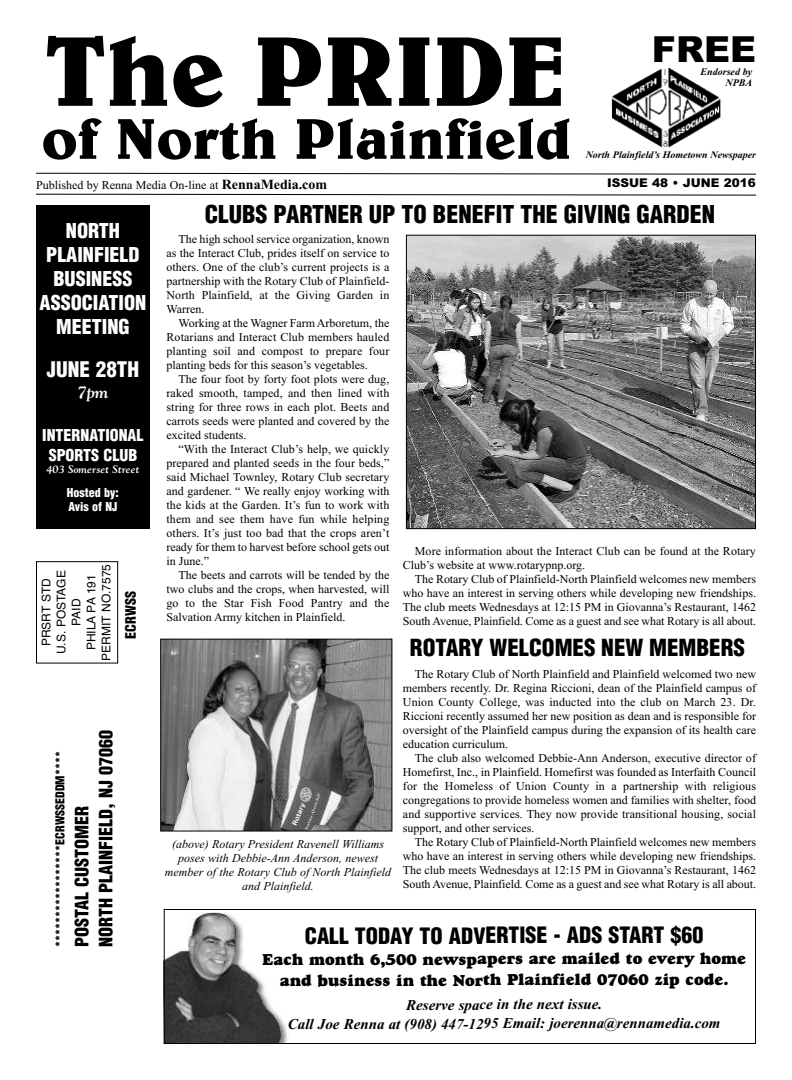
<style>
.page{position:relative;width:792px;height:1080px;background:#fff}
.page>*{position:absolute;margin:0;border:0;box-sizing:border-box;transform-origin:0 0}
.t1{font:700 100px "Belwe";color:#000}
.t2{font:700 58px "Belwe";color:#000}
.t3{font:900 36px "Arial";color:#000}
.t4{font:900 condensed 24px "Helvetica";color:#000}
.t5{font:900 condensed 23px "Helvetica";color:#000}
.t6{font:900 condensed 22px "Helvetica";color:#000}
.t7{font:900 condensed 21px "Helvetica";color:#fff}
.t8{font:900 condensed 20px/24px "Helvetica";color:#fff;text-align:center}
.t9{font:900 condensed 18px/24px "Helvetica";color:#000}
.t10{font:italic 700 17px "Goudy";color:#fff}
.t11{font:16px/21px "Goudy Heavyface";color:#000;text-align:center}
.t12{font:900 condensed 16px/20px "Helvetica";color:#fff;text-align:center}
.t13{font:italic 700 15px/19px "Times New Roman";color:#000;text-align:center}
.t14{font:900 condensed 14px "Helvetica";color:#000}
.t15{font:12px/14px "Times New Roman";color:#000;text-align:justify}
.t16{font:italic 12px/14px "Times New Roman";color:#000;text-align:center}
.t17{font:12px/15px "Helvetica";color:#000;text-align:center}
.t18{font:900 condensed 12px "Helvetica";color:#000}
.t19{font:900 condensed 12px/14px "Helvetica";color:#fff}
.t20{font:900 12px "Arial";color:#000}
.t21{font:italic 700 11px "Goudy";color:#fff}
.t22{font:italic 700 10px/11px "Times New Roman";color:#000;text-align:right}
.s1{font-weight:700;font-size:14px}
</style>
<div class="page">
<svg style="left:36px;top:172px;width:720px;height:3px"></svg>
<svg style="left:36px;top:193px;width:720px;height:3px"></svg>
<img style="left:611px;top:67px;width:110px;height:81px">
<div style="left:36px;top:561px;width:82px;height:103px;border:1px solid #000"></div>
<img style="left:166px;top:913px;width:122px;height:129px">
<div style="left:164px;top:909px;width:592px;height:135px;border:1px solid #000"></div>
<div style="left:36px;top:205px;width:114px;height:324px;background:#000"></div>
<img style="left:408px;top:237px;width:346px;height:290px">
<div style="left:406px;top:235px;width:350px;height:294px;border:1px solid #000"></div>
<img style="left:162px;top:641px;width:228px;height:189px">
<div style="left:160px;top:639px;width:232px;height:193px;border:1px solid #000"></div>
<h1 class="t1" style="left:45px;top:37px;width:524px">The PRIDE</h1>
<h2 class="t2" style="left:41px;top:119px;width:531px">of North Plainfield</h2>
<h3 class="t3" style="left:652px;top:28px;width:106px">FREE</h3>
<p class="t22" style="left:701px;top:66px;width:53px">Endorsed by<br>NPBA</p>
<p class="t22" style="left:586px;top:149px;width:172px">North Plainfield’s Hometown Newspaper</p>
<p class="t15" style="left:36px;top:178px;width:293px">Published by Renna Media On-line at <span class="s1">RennaMedia.com</span></p>
<p class="t20" style="left:607px;top:176px;width:150px">ISSUE 48 • JUNE 2016</p>
<h3 class="t8" style="left:40px;top:220px;width:108px">NORTH<br>PLAINFIELD<br>BUSINESS<br>ASSOCIATION<br>MEETING</h3>
<h3 class="t7" style="left:47px;top:358px;width:94px">JUNE 28TH</h3>
<h3 class="t10" style="left:77px;top:383px;width:33px">7pm</h3>
<h3 class="t12" style="left:42px;top:426px;width:103px">INTERNATIONAL<br>SPORTS CLUB</h3>
<p class="t21" style="left:47px;top:463px;width:94px">403 Somerset Street</p>
<p class="t19" style="left:67px;top:486px;width:53px">Hosted by:<br>Avis of NJ</p>
<p class="t17" style="left:39px;top:661px;width:98px;rotate:-90deg">PRSRT STD<br>U.S. POSTAGE<br>PAID<br>PHILA PA 191<br>PERMIT NO.7575</p>
<p class="t14" style="left:123px;top:639px;width:49px;rotate:-90deg">ECRWSS</p>
<p class="t18" style="left:53px;top:947px;width:197px;rotate:-90deg">*****************ECRWSSEDDM****</p>
<h3 class="t9" style="left:70px;top:947px;width:218px;rotate:-90deg">POSTAL CUSTOMER<br>NORTH PLAINFIELD, NJ 07060</h3>
<h3 class="t4" style="left:205px;top:201px;width:512px">CLUBS PARTNER UP TO BENEFIT THE GIVING GARDEN</h3>
<p class="t15" style="left:167px;top:232px;width:224px;text-indent:12px">The high school service organization, known as the Interact Club, prides itself on service to others. One of the club’s current projects is a partnership with the Rotary Club of Plainfield-North Plainfield, at the Giving Garden in Warren.</p>
<p class="t15" style="left:166px;top:316px;width:224px;text-indent:12px">Working at the Wagner Farm Arboretum, the Rotarians and Interact Club members hauled planting soil and compost to prepare four planting beds for this season’s vegetables.</p>
<p class="t15" style="left:166px;top:372px;width:224px;text-indent:12px">The four foot by forty foot plots were dug, raked smooth, tamped, and then lined with string for three rows in each plot. Beets and carrots seeds were planted and covered by the excited students.</p>
<p class="t15" style="left:166px;top:442px;width:224px;text-indent:12px">“With the Interact Club’s help, we quickly prepared and planted seeds in the four beds,” said Michael Townley, Rotary Club secretary and gardener. “ We really enjoy working with the kids at the Garden. It’s fun to work with them and see them have fun while helping others. It’s just too bad that the crops aren’t ready for them to harvest before school gets out in June.”</p>
<p class="t15" style="left:166px;top:568px;width:224px;text-indent:12px">The beets and carrots will be tended by the two clubs and the crops, when harvested, will go to the Star Fish Food Pantry and the Salvation Army kitchen in Plainfield.</p>
<p class="t15" style="left:403px;top:544px;width:355px;text-indent:12px">More information about the Interact Club can be found at the Rotary<br>Club’s website at www.rotarypnp.org.</p>
<p class="t15" style="left:403px;top:572px;width:355px;text-indent:12px">The Rotary Club of Plainfield-North Plainfield welcomes new members who have an interest in serving others while developing new friendships.<br>The club meets Wednesdays at 12:15 PM in Giovanna’s Restaurant, 1462<br>South Avenue, Plainfield. Come as a guest and see what Rotary is all about.</p>
<p class="t16" style="left:165px;top:837px;width:228px">(above) Rotary President Ravenell Williams poses with Debbie-Ann Anderson, newest member of the Rotary Club of North Plainfield and Plainfield.</p>
<h3 class="t5" style="left:410px;top:634px;width:337px">ROTARY WELCOMES NEW MEMBERS</h3>
<p class="t15" style="left:403px;top:667px;width:355px;text-indent:12px">The Rotary Club of North Plainfield and Plainfield welcomed two new members recently. Dr. Regina Riccioni, dean of the Plainfield campus of Union County College, was inducted into the club on March 23. Dr.<br>Riccioni recently assumed her new position as dean and is responsible for oversight of the Plainfield campus during the expansion of its health care education curriculum.</p>
<p class="t15" style="left:403px;top:751px;width:355px;text-indent:12px">The club also welcomed Debbie-Ann Anderson, executive director of Homefirst, Inc., in Plainfield. Homefirst was founded as Interfaith Council for the Homeless of Union County in a partnership with religious congregations to provide homeless women and families with shelter, food and supportive services. They now provide transitional housing, social support, and other services.</p>
<p class="t15" style="left:403px;top:835px;width:355px;text-indent:12px">The Rotary Club of Plainfield-North Plainfield welcomes new members who have an interest in serving others while developing new friendships.<br>The club meets Wednesdays at 12:15 PM in Giovanna’s Restaurant, 1462<br>South Avenue, Plainfield. Come as a guest and see what Rotary is all about.</p>
<h3 class="t6" style="left:305px;top:923px;width:400px">CALL TODAY TO ADVERTISE - ADS START $60</h3>
<h3 class="t11" style="left:262px;top:950px;width:485px">Each month 6,500 newspapers are mailed to every home and business in the North Plainfield 07060 zip code.</h3>
<p class="t13" style="left:288px;top:995px;width:434px">Reserve space in the next issue.<br>Call Joe Renna at (908) 447-1295 Email: joerenna@rennamedia.com</p>
</div>
